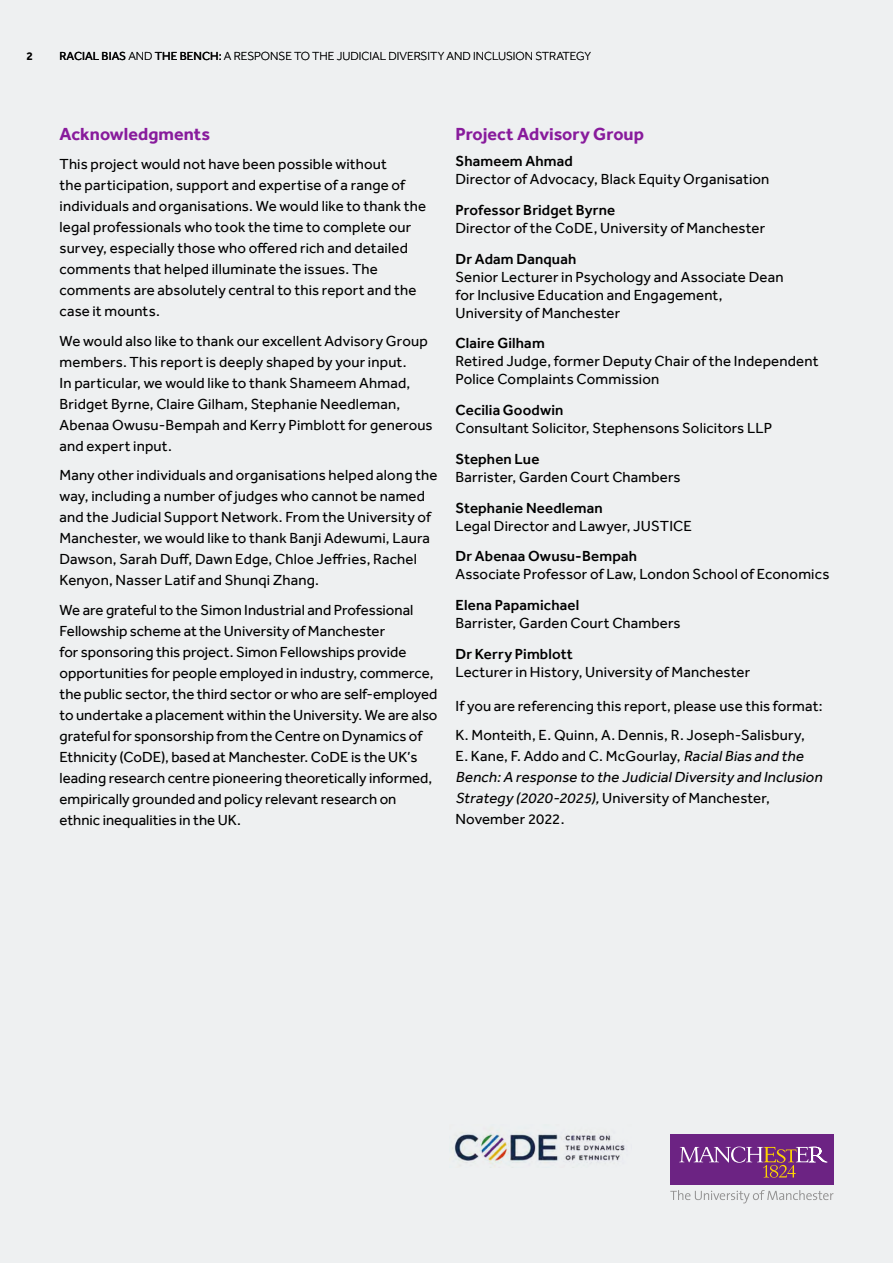
<style>
.page{position:relative;width:893px;height:1263px;background:#eef0f1}
.page>*{position:absolute;margin:0;border:0;box-sizing:border-box;transform-origin:0 0}
.t1{font:700 18px "Effra";color:#881b9c}
.t2{font:15px/21px "Effra";letter-spacing:.01em;color:#000}
.t3{font:300 12px "Effra";color:#000}
.t4{font:700 12px "Effra";color:#000}
.s1{font-weight:400}
.s2{font-weight:500}
.s3{font-style:italic}
</style>
<div class="page">
<div style="left:670px;top:1134px;width:163px;height:51px;background:#6c2383"></div>
<svg style="left:679px;top:1146px;width:148px;height:32px"></svg>
<svg style="left:670px;top:1190px;width:163px;height:13px"></svg>
<img style="left:452px;top:1132px;width:173px;height:32px">
<p class="t4" style="left:26px;top:48px;width:8px">2</p>
<p class="t3" style="left:60px;top:48px;width:533px"><span class="s1">RACIAL BIAS</span> AND <span class="s1">THE BENCH:</span> A RESPONSE TO THE JUDICIAL DIVERSITY AND INCLUSION STRATEGY</p>
<p class="t1" style="left:60px;top:123px;width:152px">Acknowledgments</p>
<p class="t2" style="left:60px;top:153px;width:368px">This project would not have been possible without<br>the participation, support and expertise of a range of individuals and organisations. We would like to thank the legal professionals who took the time to complete our survey, especially those who offered rich and detailed comments that helped illuminate the issues. The comments are absolutely central to this report and the case it mounts.</p>
<p class="t2" style="left:60px;top:330px;width:375px">We would also like to thank our excellent Advisory Group members. This report is deeply shaped by your input.<br>In particular, we would like to thank Shameem Ahmad, Bridget Byrne, Claire Gilham, Stephanie Needleman, Abenaa Owusu-Bempah and Kerry Pimblott for generous and expert input.</p>
<p class="t2" style="left:60px;top:464px;width:379px">Many other individuals and organisations helped along the way, including a number of judges who cannot be named and the Judicial Support Network. From the University of Manchester, we would like to thank Banji Adewumi, Laura Dawson, Sarah Duff, Dawn Edge, Chloe Jeffries, Rachel Kenyon, Nasser Latif and Shunqi Zhang.</p>
<p class="t2" style="left:60px;top:599px;width:380px">We are grateful to the Simon Industrial and Professional Fellowship scheme at the University of Manchester<br>for sponsoring this project. Simon Fellowships provide opportunities for people employed in industry, commerce, the public sector, the third sector or who are self-employed to undertake a placement within the University. We are also grateful for sponsorship from the Centre on Dynamics of Ethnicity (CoDE), based at Manchester. CoDE is the UK’s leading research centre pioneering theoretically informed, empirically grounded and policy relevant research on ethnic inequalities in the UK.</p>
<p class="t1" style="left:455px;top:123px;width:190px">Project Advisory Group</p>
<p class="t2" style="left:455px;top:152px;width:315px;line-height:18px"><span class="s2">Shameem Ahmad<br></span>Director of Advocacy, Black Equity Organisation</p>
<p class="t2" style="left:455px;top:201px;width:311px;line-height:18px"><span class="s2">Professor Bridget Byrne<br></span>Director of the CoDE, University of Manchester</p>
<p class="t2" style="left:455px;top:249px;width:330px;line-height:18px"><span class="s2">Dr Adam Danquah<br></span>Senior Lecturer in Psychology and Associate Dean for Inclusive Education and Engagement, University of Manchester</p>
<p class="t2" style="left:455px;top:334px;width:365px;line-height:18px"><span class="s2">Claire Gilham<br></span>Retired Judge, former Deputy Chair of the Independent<br>Police Complaints Commission</p>
<p class="t2" style="left:455px;top:401px;width:318px;line-height:18px"><span class="s2">Cecilia Goodwin<br></span>Consultant Solicitor, Stephensons Solicitors LLP</p>
<p class="t2" style="left:455px;top:450px;width:227px;line-height:18px"><span class="s2">Stephen Lue<br></span>Barrister, Garden Court Chambers</p>
<p class="t2" style="left:455px;top:498px;width:238px;line-height:18px"><span class="s2">Stephanie Needleman<br></span>Legal Director and Lawyer, JUSTICE</p>
<p class="t2" style="left:455px;top:547px;width:375px;line-height:18px"><span class="s2">Dr Abenaa Owusu-Bempah<br></span>Associate Professor of Law, London School of Economics</p>
<p class="t2" style="left:455px;top:596px;width:227px;line-height:18px"><span class="s2">Elena Papamichael<br></span>Barrister, Garden Court Chambers</p>
<p class="t2" style="left:455px;top:645px;width:296px;line-height:18px"><span class="s2">Dr Kerry Pimblott<br></span>Lecturer in History, University of Manchester</p>
<p class="t2" style="left:455px;top:695px;width:369px">If you are referencing this report, please use this format:</p>
<p class="t2" style="left:455px;top:724px;width:373px">K. Monteith, E. Quinn, A. Dennis, R. Joseph-Salisbury,<br>E. Kane, F. Addo and C. McGourlay, <span class="s3">RacialBiasandthe Bench:A responsetotheJudicialDiversityandInclusion Strategy(2020-2025),</span>University of Manchester, November 2022.</p>
</div>
